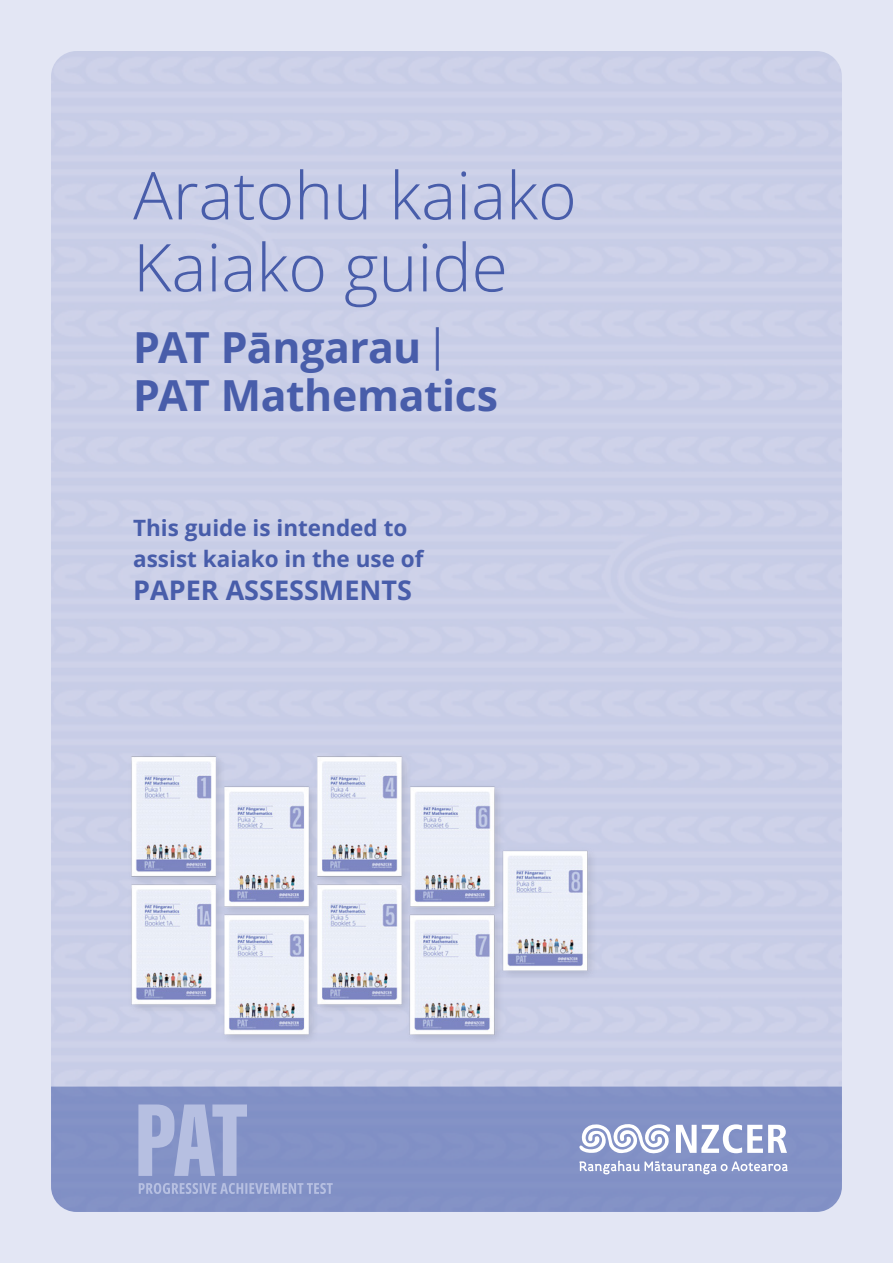
<style>
.page{position:relative;width:893px;height:1263px;background:#e3e6f4}
.page>*{position:absolute;margin:0;border:0;box-sizing:border-box;transform-origin:0 0}
.t1{font:66px/72px "Open Sans";color:#485daa}
.t2{font:700 42.75px/48px "Open Sans";letter-spacing:-.015em;color:#485daa}
.t3{font:700 27px "Open Sans";color:#485daa}
.t4{font:700 22.5px/31.5px "Open Sans";color:#485daa}
.s1{font-weight:400}
</style>
<div class="page">
<div style="left:51px;top:51px;width:791px;height:1035px;background:#cacfe8"></div>
<div style="left:51px;top:1086px;width:791px;height:126px;background:#8291c6"></div>
<svg style="left:579px;top:1123px;width:91px;height:31px"></svg>
<svg style="left:676px;top:1124px;width:111px;height:29px"></svg>
<svg style="left:579px;top:1161px;width:209px;height:13px"></svg>
<svg style="left:138px;top:1104px;width:109px;height:72px"></svg>
<svg style="left:139px;top:1183px;width:194px;height:11px"></svg>
<img style="left:126px;top:751px;width:473px;height:295px">
<h1 class="t1" style="left:133px;top:158px;width:445px">Aratohu kaiako<br>Kaiako guide</h1>
<h2 class="t2" style="left:133px;top:322px;width:366px">PAT Pāngarau <span class="s1">|<br></span>PAT Mathematics</h2>
<p class="t4" style="left:133px;top:511px;width:292px">This guide is intended to assist kaiako in the use of</p>
<p class="t3" style="left:133px;top:572px;width:280px">PAPER ASSESSMENTS</p>
</div>
